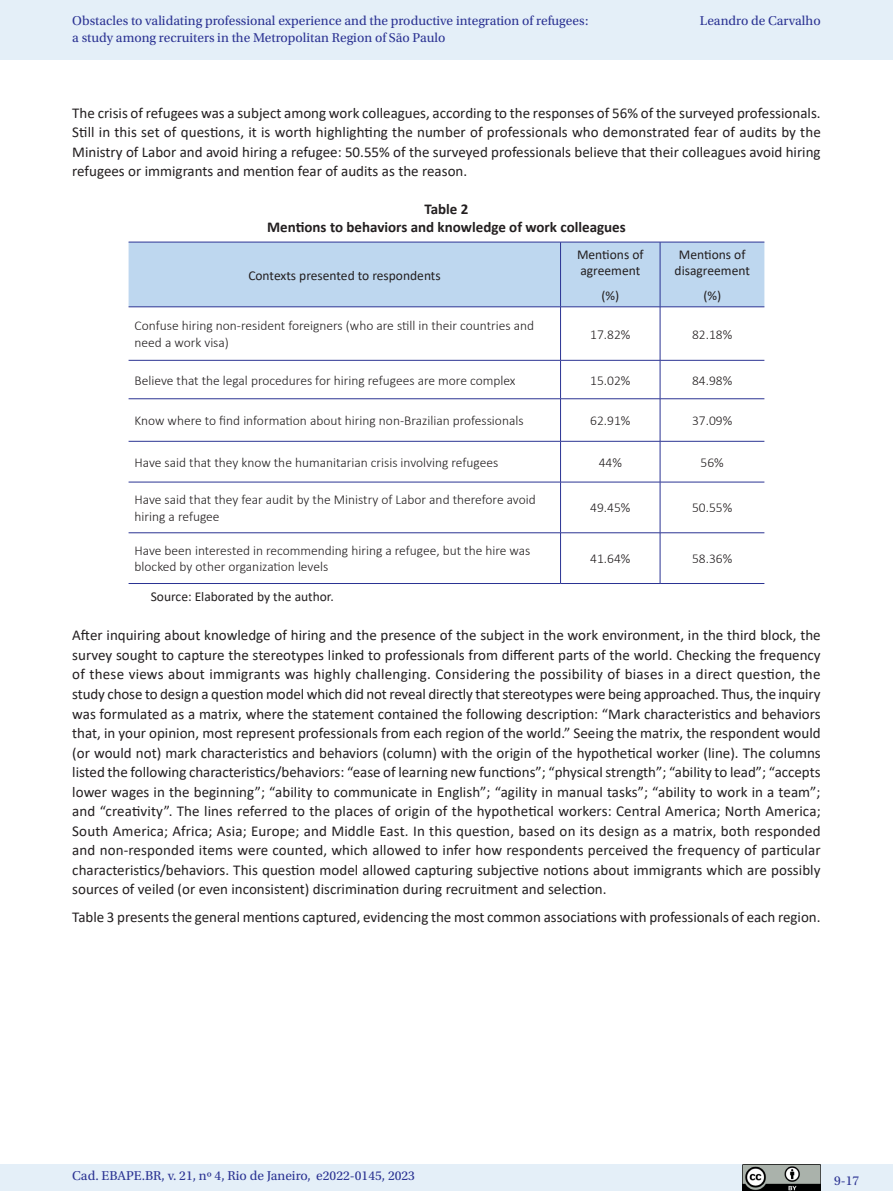
<style>
.page{position:relative;width:893px;height:1191px;background:#fff}
.page>*{position:absolute;margin:0;border:0;box-sizing:border-box;transform-origin:0 0}
._06_0_texto{font:15px/19.5px "Calibri";color:#231f20;text-align:justify}
._08_2_tabela_titulo{font:700 15px/18px "Calibri";color:#231f20;text-align:center}
._08_2_tabela_texto_1{font:300 13.5px/16.5px "Calibri";color:#231f20}
.t1{font:13.5px/16.5px "Utopia Std";color:#2b3393}
._08_2_tabela_garganta{font:13.5px/16.5px "Calibri";color:#231f20}
._08_2_tabela_fonte{font:13.5px "Calibri";color:#231f20}
</style>
<div class="page">
<div style="left:0;top:0;width:893px;height:60px;background:#e4eff8"></div>
<div style="left:0;top:1164px;width:893px;height:27px;background:#e4eff8"></div>
<img style="left:743px;top:1164px;width:78px;height:27px">
<div style="left:129px;top:243px;width:635px;height:63px;background:#bed7ef"></div>
<hr style="left:560px;top:242px;width:1px;height:65px;background:#2b3393">
<hr style="left:660px;top:242px;width:1px;height:65px;background:#2b3393">
<hr style="left:560px;top:307px;width:1px;height:53px;background:#2b3393">
<hr style="left:660px;top:307px;width:1px;height:53px;background:#2b3393">
<hr style="left:129px;top:360px;width:431px;height:1px;background:#2b3393">
<hr style="left:560px;top:360px;width:100px;height:1px;background:#2b3393">
<hr style="left:560px;top:360px;width:1px;height:38px;background:#2b3393">
<hr style="left:660px;top:360px;width:104px;height:1px;background:#2b3393">
<hr style="left:660px;top:360px;width:1px;height:38px;background:#2b3393">
<hr style="left:129px;top:398px;width:431px;height:1px;background:#2b3393">
<hr style="left:560px;top:398px;width:100px;height:1px;background:#2b3393">
<hr style="left:560px;top:399px;width:1px;height:42px;background:#2b3393">
<hr style="left:660px;top:398px;width:104px;height:1px;background:#2b3393">
<hr style="left:660px;top:399px;width:1px;height:42px;background:#2b3393">
<hr style="left:129px;top:441px;width:431px;height:1px;background:#2b3393">
<hr style="left:560px;top:441px;width:100px;height:1px;background:#2b3393">
<hr style="left:560px;top:441px;width:1px;height:41px;background:#2b3393">
<hr style="left:660px;top:441px;width:104px;height:1px;background:#2b3393">
<hr style="left:660px;top:441px;width:1px;height:41px;background:#2b3393">
<hr style="left:129px;top:482px;width:431px;height:1px;background:#2b3393">
<hr style="left:560px;top:482px;width:100px;height:1px;background:#2b3393">
<hr style="left:560px;top:482px;width:1px;height:50px;background:#2b3393">
<hr style="left:660px;top:482px;width:104px;height:1px;background:#2b3393">
<hr style="left:660px;top:482px;width:1px;height:50px;background:#2b3393">
<hr style="left:129px;top:532px;width:431px;height:1px;background:#2b3393">
<hr style="left:560px;top:532px;width:100px;height:1px;background:#2b3393">
<hr style="left:560px;top:533px;width:1px;height:50px;background:#2b3393">
<hr style="left:660px;top:532px;width:104px;height:1px;background:#2b3393">
<hr style="left:660px;top:533px;width:1px;height:50px;background:#2b3393">
<hr style="left:129px;top:583px;width:431px;height:1px;background:#2b3393">
<hr style="left:560px;top:583px;width:100px;height:1px;background:#2b3393">
<hr style="left:660px;top:583px;width:104px;height:1px;background:#2b3393">
<hr style="left:129px;top:242px;width:431px;height:1px;background:#2b3393">
<hr style="left:560px;top:242px;width:100px;height:1px;background:#2b3393">
<hr style="left:660px;top:242px;width:104px;height:1px;background:#2b3393">
<hr style="left:129px;top:306px;width:431px;height:1px;background:#2b3393">
<hr style="left:560px;top:306px;width:100px;height:1px;background:#2b3393">
<hr style="left:660px;top:306px;width:104px;height:1px;background:#2b3393">
<p class="t1" style="left:72px;top:13px;width:518px">Obstacles to validating professional experience and the productive integration of refugees: a study among recruiters in the Metropolitan Region of São Paulo</p>
<p class="t1" style="left:700px;top:13px;width:122px">Leandro de Carvalho</p>
<p class="_06_0_texto" style="left:72px;top:102px;width:750px">The crisis of refugees was a subject among work colleagues, according to the responses of 56% of the surveyed professionals.<br>Still in this set of questions, it is worth highlighting the number of professionals who demonstrated fear of audits by the Ministry of Labor and avoid hiring a refugee: 50.55% of the surveyed professionals believe that their colleagues avoid hiring refugees or immigrants and mention fear of audits as the reason.</p>
<p class="_08_2_tabela_titulo" style="left:267px;top:199px;width:360px">Table 2<br>Mentions to behaviors and knowledge of work colleagues</p>
<p class="_08_2_tabela_garganta" style="left:248px;top:266px;width:194px">Contexts presented to respondents</p>
<p class="_08_2_tabela_garganta" style="left:577px;top:246px;width:68px">Mentions of agreement</p>
<p class="_08_2_tabela_garganta" style="left:601px;top:287px;width:19px">(%)</p>
<p class="_08_2_tabela_garganta" style="left:675px;top:246px;width:77px;text-align:center">Mentions of disagreement</p>
<p class="_08_2_tabela_garganta" style="left:703px;top:287px;width:19px">(%)</p>
<p class="_08_2_tabela_texto_1" style="left:135px;top:317px;width:401px">Confuse hiring non-resident foreigners (who are still in their countries and need a work visa)</p>
<p class="_08_2_tabela_texto_1" style="left:590px;top:326px;width:42px">17.82%</p>
<p class="_08_2_tabela_texto_1" style="left:692px;top:326px;width:42px">82.18%</p>
<p class="_08_2_tabela_texto_1" style="left:135px;top:372px;width:382px">Believe that the legal procedures for hiring refugees are more complex</p>
<p class="_08_2_tabela_texto_1" style="left:590px;top:372px;width:42px">15.02%</p>
<p class="_08_2_tabela_texto_1" style="left:692px;top:372px;width:42px">84.98%</p>
<p class="_08_2_tabela_texto_1" style="left:135px;top:412px;width:390px">Know where to find information about hiring non-Brazilian professionals</p>
<p class="_08_2_tabela_texto_1" style="left:590px;top:412px;width:42px">62.91%</p>
<p class="_08_2_tabela_texto_1" style="left:692px;top:412px;width:42px">37.09%</p>
<p class="_08_2_tabela_texto_1" style="left:135px;top:454px;width:365px">Have said that they know the humanitarian crisis involving refugees</p>
<p class="_08_2_tabela_texto_1" style="left:599px;top:454px;width:25px">44%</p>
<p class="_08_2_tabela_texto_1" style="left:701px;top:454px;width:25px">56%</p>
<p class="_08_2_tabela_texto_1" style="left:135px;top:491px;width:403px">Have said that they fear audit by the Ministry of Labor and therefore avoid hiring a refugee</p>
<p class="_08_2_tabela_texto_1" style="left:590px;top:499px;width:42px">49.45%</p>
<p class="_08_2_tabela_texto_1" style="left:692px;top:499px;width:42px">50.55%</p>
<p class="_08_2_tabela_texto_1" style="left:135px;top:542px;width:397px">Have been interested in recommending hiring a refugee, but the hire was blocked by other organization levels</p>
<p class="_08_2_tabela_texto_1" style="left:590px;top:550px;width:42px">41.64%</p>
<p class="_08_2_tabela_texto_1" style="left:692px;top:550px;width:42px">58.36%</p>
<p class="_08_2_tabela_fonte" style="left:151px;top:587px;width:185px">Source: Elaborated by the author.</p>
<p class="_06_0_texto" style="left:72px;top:625px;width:750px">After inquiring about knowledge of hiring and the presence of the subject in the work environment, in the third block, the survey sought to capture the stereotypes linked to professionals from different parts of the world. Checking the frequency of these views about immigrants was highly challenging. Considering the possibility of biases in a direct question, the study chose to design a question model which did not reveal directly that stereotypes were being approached. Thus, the inquiry was formulated as a matrix, where the statement contained the following description: “Mark characteristics and behaviors that, in your opinion, most represent professionals from each region of the world.” Seeing the matrix, the respondent would (or would not) mark characteristics and behaviors (column) with the origin of the hypothetical worker (line). The columns listed the following characteristics/behaviors: “ease of learning new functions”; “physical strength”; “ability to lead”; “accepts lower wages in the beginning”; “ability to communicate in English”; “agility in manual tasks”; “ability to work in a team”; and “creativity”. The lines referred to the places of origin of the hypothetical workers: Central America; North America; South America; Africa; Asia; Europe; and Middle East. In this question, based on its design as a matrix, both responded and non-responded items were counted, which allowed to infer how respondents perceived the frequency of particular characteristics/behaviors. This question model allowed capturing subjective notions about immigrants which are possibly sources of veiled (or even inconsistent) discrimination during recruitment and selection.</p>
<p class="_06_0_texto" style="left:72px;top:907px;width:750px">Table 3 presents the general mentions captured, evidencing the most common associations with professionals of each region.</p>
<p class="t1" style="left:72px;top:1167px;width:344px">Cad. EBAPE.BR, v. 21, nº 4, Rio de Janeiro, e2022-0145, 2023</p>
<p class="t1" style="left:834px;top:1172px;width:27px">9-17</p>
</div>
